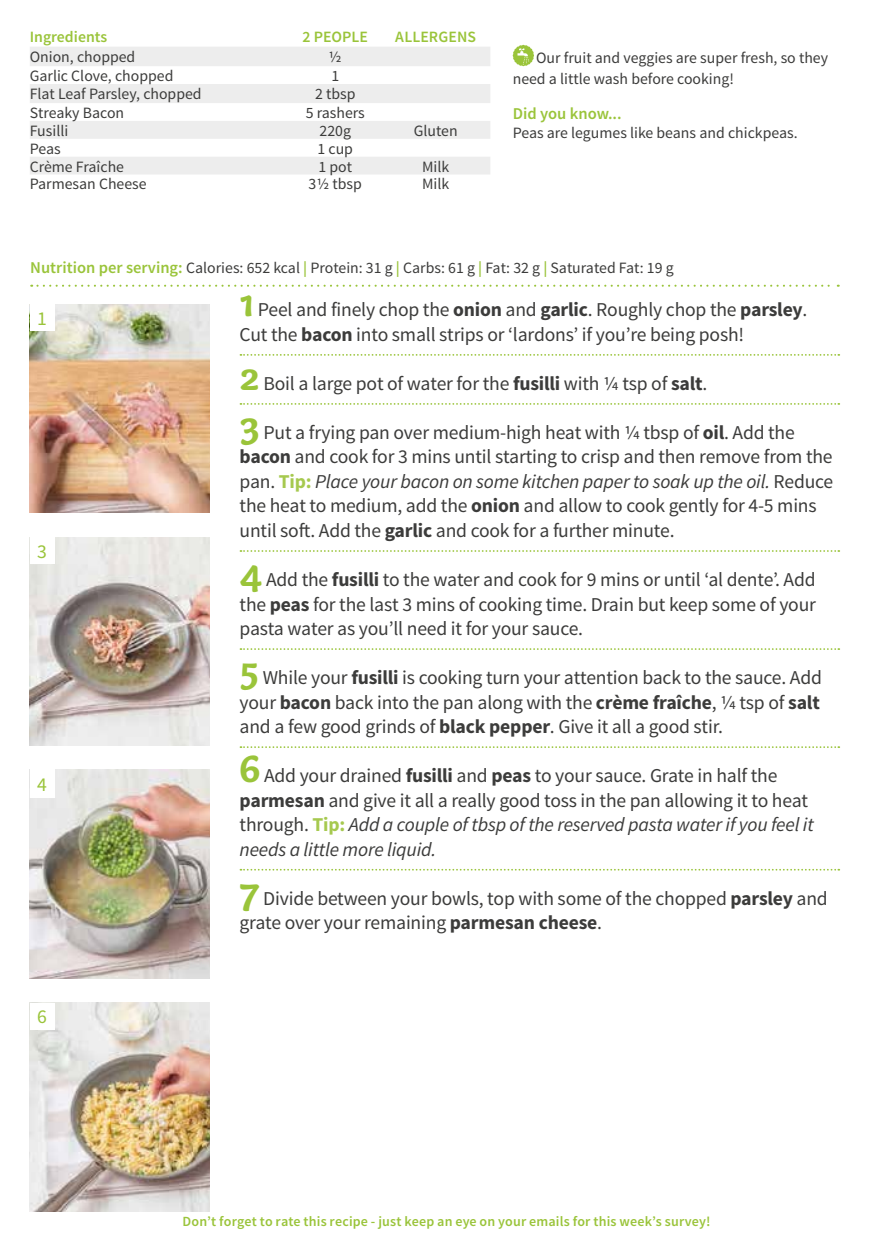
<style>
.page{position:relative;width:869px;height:1241px;background:#fff}
.page>*{position:absolute;margin:0;border:0;box-sizing:border-box;transform-origin:0 0}
.t1{font:19.6px/24.5px "Source Sans Pro";letter-spacing:-.01em;color:#3c3c3b}
.t2{font:19.6px "Source Sans Pro";color:#9ac43a}
.t3{font:600 16.45px "Source Sans Pro";color:#9ac43a}
.t4{font:15.75px/21px "Source Sans Pro";color:#3c3c3b}
.t5{font:600 15.75px "Source Sans Pro";color:#9ac43a}
.t6{font:600 14px "Source Sans Pro";letter-spacing:.015em;color:#9ac43a}
.s1{font-weight:600;font-size:16.45px;color:#9ac43a}
.s2{font-weight:600;color:#9ac43a}
.s3{font-family:"Capucine Basic";font-weight:700;font-size:41.12px;color:#9ac43a}
.s4{font-weight:700}
.s5{font-weight:700;color:#a6c94f}
.s6{font-style:italic}
</style>
<div class="page">
<img style="left:30px;top:1002px;width:180px;height:208px">
<img style="left:30px;top:769px;width:180px;height:209px">
<img style="left:30px;top:304px;width:180px;height:208px">
<img style="left:30px;top:537px;width:180px;height:208px">
<svg style="left:240px;top:354px;width:598px;height:2px"></svg>
<svg style="left:240px;top:403px;width:598px;height:2px"></svg>
<svg style="left:240px;top:550px;width:598px;height:2px"></svg>
<svg style="left:240px;top:648px;width:598px;height:2px"></svg>
<svg style="left:240px;top:746px;width:598px;height:2px"></svg>
<svg style="left:240px;top:868px;width:598px;height:2px"></svg>
<svg style="left:31px;top:284px;width:807px;height:3px"></svg>
<svg style="left:30px;top:47px;width:460px;height:127px;fill:#ededed"></svg>
<div style="left:30px;top:304px;width:25px;height:26px;background:#fff"></div>
<div style="left:30px;top:537px;width:25px;height:26px;background:#fff"></div>
<div style="left:30px;top:769px;width:25px;height:29px;background:#fff"></div>
<div style="left:30px;top:1002px;width:25px;height:27px;background:#fff"></div>
<svg style="left:512px;top:45px;width:22px;height:21px"></svg>
<p class="t5" style="left:30px;top:26px;width:79px">Ingredients</p>
<p class="t5" style="left:302px;top:26px;width:67px">2 PEOPLE</p>
<p class="t5" style="left:395px;top:26px;width:82px">ALLERGENS</p>
<p class="t4" style="left:30px;top:47px;width:107px">Onion, chopped</p>
<p class="t4" style="left:329px;top:47px;width:14px">½</p>
<p class="t4" style="left:30px;top:66px;width:145px">Garlic Clove, chopped</p>
<p class="t4" style="left:331px;top:66px;width:9px">1</p>
<p class="t4" style="left:30px;top:84px;width:173px">Flat Leaf Parsley, chopped</p>
<p class="t4" style="left:315px;top:84px;width:42px">2 tbsp</p>
<p class="t4" style="left:30px;top:102px;width:96px">Streaky Bacon</p>
<p class="t4" style="left:305px;top:102px;width:61px">5 rashers</p>
<p class="t4" style="left:30px;top:120px;width:40px">Fusilli</p>
<p class="t4" style="left:319px;top:120px;width:33px">220g</p>
<p class="t4" style="left:413px;top:120px;width:45px">Gluten</p>
<p class="t4" style="left:30px;top:138px;width:32px">Peas</p>
<p class="t4" style="left:317px;top:138px;width:37px">1 cup</p>
<p class="t4" style="left:30px;top:156px;width:96px">Crème Fraîche</p>
<p class="t4" style="left:318px;top:156px;width:35px">1 pot</p>
<p class="t4" style="left:422px;top:156px;width:29px">Milk</p>
<p class="t4" style="left:30px;top:174px;width:118px">Parmesan Cheese</p>
<p class="t4" style="left:308px;top:174px;width:55px">31/2 tbsp</p>
<p class="t4" style="left:422px;top:174px;width:29px">Milk</p>
<p class="t4" style="left:512px;top:47px;width:317px;text-indent:23px">Our fruit and veggies are super fresh, so they need a little wash before cooking!</p>
<p class="t3" style="left:512px;top:103px;width:110px">Did you know...</p>
<p class="t4" style="left:512px;top:123px;width:286px">Peas are legumes like beans and chickpeas.</p>
<p class="t4" style="left:30px;top:257px;width:644px"><span class="s1">Nutrition per serving:</span> Calories: 652 kcal <span class="s2">|</span> Protein: 31 g <span class="s2">|</span> Carbs: 61 g <span class="s2">|</span> Fat: 32 g <span class="s2">|</span> Saturated Fat: 19 g</p>
<p class="t2" style="left:37px;top:306px;width:11px">1</p>
<p class="t2" style="left:37px;top:539px;width:11px">3</p>
<p class="t2" style="left:37px;top:772px;width:11px">4</p>
<p class="t2" style="left:37px;top:1004px;width:11px">6</p>
<p class="t1" style="left:239px;top:298px;width:569px"><span class="s3">1</span> Peel and finely chop the <span class="s4">onion</span> and <span class="s4">garlic</span>. Roughly chop the <span class="s4">parsley</span>.<br>Cut the <span class="s4">bacon</span> into small strips or ‘lardons’ if you’re being posh!</p>
<p class="t1" style="left:239px;top:371px;width:469px"><span class="s3">2</span> Boil a large pot of water for the <span class="s4">fusilli</span> with 1/4 tsp of <span class="s4">salt</span>.</p>
<p class="t1" style="left:239px;top:420px;width:595px"><span class="s3">3</span> Put a frying pan over medium-high heat with 1/4 tbsp of <span class="s4">oil</span>. Add the <span class="s4">bacon</span> and cook for 3 mins until starting to crisp and then remove from the pan. <span class="s5">Tip:</span> <span class="s6">Place your bacon on some kitchen paper to soak up the oil.</span> Reduce the heat to medium, add the <span class="s4">onion</span> and allow to cook gently for 4-5 mins until soft. Add the <span class="s4">garlic</span> and cook for a further minute.</p>
<p class="t1" style="left:239px;top:567px;width:577px;text-align:justify"><span class="s3">4</span> Add the <span class="s4">fusilli</span> to the water and cook for 9 mins or until ‘al dente’. Add the <span class="s4">peas</span> for the last 3 mins of cooking time. Drain but keep some of your pasta water as you’ll need it for your sauce.</p>
<p class="t1" style="left:239px;top:665px;width:583px;text-align:justify"><span class="s3">5</span> While your <span class="s4">fusilli</span> is cooking turn your attention back to the sauce. Add your <span class="s4">bacon</span> back into the pan along with the <span class="s4">crème fraîche</span>, 1/4 tsp of <span class="s4">salt </span>and a few good grinds of <span class="s4">black pepper</span>. Give it all a good stir.</p>
<p class="t1" style="left:239px;top:763px;width:575px"><span class="s3">6</span> Add your drained <span class="s4">fusilli</span> and <span class="s4">peas</span> to your sauce. Grate in half the <span class="s4">parmesan</span> and give it all a really good toss in the pan allowing it to heat through. <span class="s5">Tip:</span> <span class="s6">Add a couple of tbsp of the reserved pasta water if you feel it needs a little more liquid.</span></p>
<p class="t1" style="left:239px;top:886px;width:589px"><span class="s3">7</span> Divide between your bowls, top with some of the chopped <span class="s4">parsley</span> and grate over your remaining <span class="s4">parmesan cheese</span>.</p>
<p class="t6" style="left:182px;top:1212px;width:529px">Don’t forget to rate this recipe - just keep an eye on your emails for this week’s survey!</p>
</div>
